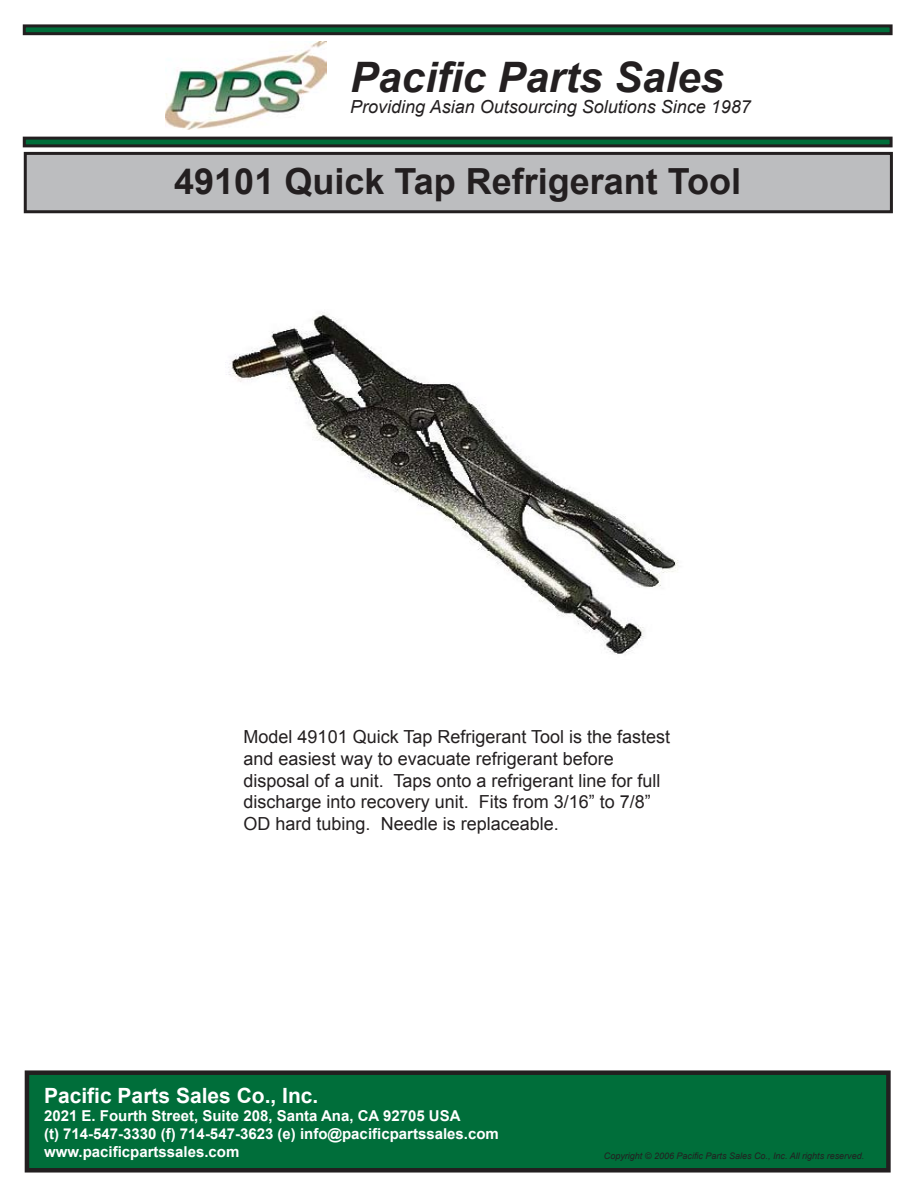
<style>
.page{position:relative;width:918px;height:1188px;background:#fff}
.page>*{position:absolute;margin:0;border:0;box-sizing:border-box;transform-origin:0 0}
.t1{font:italic 700 42px "Arial";color:#231f20}
.t2{font:700 36px "Arial";color:#231f20}
.t3{font:700 21px "Arial";color:#fff}
.t4{font:18px/21.6px "Arial";color:#231f20}
.t5{font:italic 18px "Arial";color:#231f20}
.t6{font:700 15px/18px "Arial";color:#fff}
.t7{font:italic 9px "Arial";color:#231f20}
</style>
<div class="page">
<img style="left:166px;top:42px;width:160px;height:87px">
<div style="left:27px;top:1073px;width:861px;height:97px;background:#006e3a"></div>
<div style="left:25px;top:1070px;width:866px;height:103px;border:4px solid #231f20"></div>
<div style="left:24px;top:26px;width:867px;height:8px;background:#006e3a"></div>
<div style="left:23px;top:24px;width:870px;height:11px;border:3px solid #231f20"></div>
<div style="left:24px;top:138px;width:867px;height:8px;background:#006e3a"></div>
<div style="left:23px;top:137px;width:870px;height:10px;border:3px solid #231f20"></div>
<div style="left:25px;top:153px;width:866px;height:59px;background:#bcbdbf"></div>
<div style="left:24px;top:152px;width:869px;height:61px;border:3px solid #231f20"></div>
<img style="left:226px;top:312px;width:453px;height:343px">
<h1 class="t1" style="left:350px;top:50px;width:375px">Pacific Parts Sales</h1>
<p class="t5" style="left:350px;top:95px;width:402px">Providing Asian Outsourcing Solutions Since 1987</p>
<h2 class="t2" style="left:174px;top:161px;width:568px">49101 Quick Tap Refrigerant Tool</h2>
<p class="t4" style="left:244px;top:726px;width:428px">Model 49101 Quick Tap Refrigerant Tool is the fastest and easiest way to evacuate refrigerant before disposal of a unit. Taps onto a refrigerant line for full discharge into recovery unit. Fits from 3/16” to 7/8” OD hard tubing. Needle is replaceable.</p>
<p class="t3" style="left:44px;top:1084px;width:276px">Pacific Parts Sales Co., Inc.</p>
<p class="t6" style="left:44px;top:1107px;width:456px">2021 E. Fourth Street, Suite 208, Santa Ana, CA 92705 USA<br>(t) 714-547-3330 (f) 714-547-3623 (e) info@pacificpartssales.com www.pacificpartssales.com</p>
<p class="t7" style="left:604px;top:1150px;width:262px">Copyright © 2006 Pacific Parts Sales Co., Inc. All rights reserved.</p>
</div>
